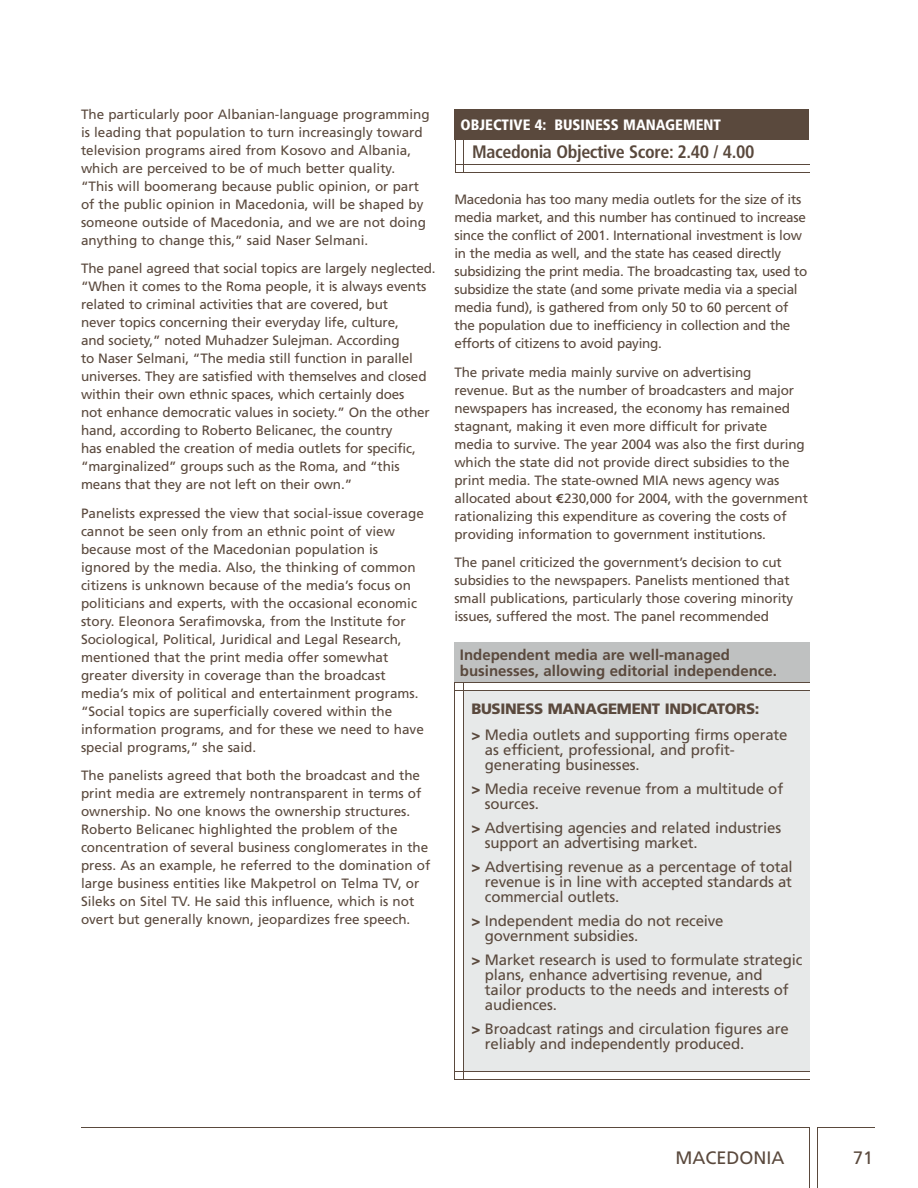
<style>
.page{position:relative;width:918px;height:1188px;background:#fff}
.page>*{position:absolute;margin:0;border:0;box-sizing:border-box;transform-origin:0 0}
.t1{font:700 condensed 18px "Frutiger";letter-spacing:-.02em;color:#5a493d}
.t2{font:18px "Frutiger";color:#5a493d}
.t3{font:15px/15px "Frutiger";letter-spacing:-.01em;color:#5a493d}
.t4{font:700 15px/16.5px "Frutiger";color:#5a493d}
.t5{font:900 condensed 15px "Frutiger";color:#fff}
.t6{font:13.5px/18px "Frutiger";letter-spacing:-.01em;color:#5a493d}
.s1{font-family:"Euro Sans ITC";font-weight:700}
.s2{font-weight:900}
</style>
<div class="page">
<hr style="left:456px;top:164px;width:354px;height:1px;background:#5a493d">
<hr style="left:456px;top:172px;width:354px;height:1px;background:#5a493d">
<hr style="left:463px;top:137px;width:1px;height:36px;background:#5a493d">
<hr style="left:455px;top:137px;width:1px;height:36px;background:#5a493d">
<div style="left:455px;top:109px;width:354px;height:30px;background:#5a493d"></div>
<hr style="left:817px;top:1127px;width:1px;height:61px;background:#5a493d">
<hr style="left:817px;top:1127px;width:58px;height:1px;background:#5a493d">
<hr style="left:81px;top:1127px;width:728px;height:1px;background:#5a493d">
<hr style="left:809px;top:1127px;width:1px;height:61px;background:#5a493d">
<div style="left:463px;top:691px;width:347px;height:381px;background:#e7e9e9"></div>
<div style="left:454px;top:642px;width:356px;height:40px;background:#bfc1c1"></div>
<hr style="left:455px;top:682px;width:355px;height:1px;background:#5a493d">
<hr style="left:455px;top:690px;width:355px;height:1px;background:#5a493d">
<hr style="left:455px;top:1071px;width:355px;height:1px;background:#5a493d">
<hr style="left:455px;top:1079px;width:355px;height:1px;background:#5a493d">
<hr style="left:463px;top:683px;width:1px;height:397px;background:#5a493d">
<hr style="left:455px;top:683px;width:1px;height:397px;background:#5a493d">
<p class="t6" style="left:81px;top:105px;width:350px">The particularly poor Albanian-language programming is leading that population to turn increasingly toward television programs aired from Kosovo and Albania, which are perceived to be of much better quality. “This will boomerang because public opinion, or part of the public opinion in Macedonia, will be shaped by someone outside of Macedonia, and we are not doing anything to change this,” said Naser Selmani.</p>
<p class="t6" style="left:81px;top:259px;width:356px">The panel agreed that social topics are largely neglected. “When it comes to the Roma people, it is always events related to criminal activities that are covered, but<br>never topics concerning their everyday life, culture,<br>and society,” noted Muhadzer Sulejman. According<br>to Naser Selmani, “The media still function in parallel universes. They are satisfied with themselves and closed within their own ethnic spaces, which certainly does<br>not enhance democratic values in society.” On the other hand, according to Roberto Belicanec, the country<br>has enabled the creation of media outlets for specific, “marginalized” groups such as the Roma, and “this means that they are not left on their own.”</p>
<p class="t6" style="left:81px;top:504px;width:344px">Panelists expressed the view that social-issue coverage cannot be seen only from an ethnic point of view because most of the Macedonian population is ignored by the media. Also, the thinking of common citizens is unknown because of the media’s focus on politicians and experts, with the occasional economic story. Eleonora Serafimovska, from the Institute for Sociological, Political, Juridical and Legal Research, mentioned that the print media offer somewhat greater diversity in coverage than the broadcast media’s mix of political and entertainment programs. “Social topics are superficially covered within the information programs, and for these we need to have special programs,” she said.</p>
<p class="t6" style="left:81px;top:766px;width:351px">The panelists agreed that both the broadcast and the print media are extremely nontransparent in terms of ownership. No one knows the ownership structures.<br>Roberto Belicanec highlighted the problem of the concentration of several business conglomerates in the press. As an example, he referred to the domination of large business entities like Makpetrol on Telma TV, or Sileks on Sitel TV. He said this influence, which is not overt but generally known, jeopardizes free speech.</p>
<p class="t5" style="left:461px;top:116px;width:262px">OBJECTIVE 4: BUSINESS MANAGEMENT</p>
<h1 class="t1" style="left:472px;top:141px;width:284px">Macedonia Objective Score: 2.40 / 4.00</h1>
<p class="t6" style="left:454px;top:190px;width:354px">Macedonia has too many media outlets for the size of its media market, and this number has continued to increase since the conflict of 2001. International investment is low in the media as well, and the state has ceased directly subsidizing the print media. The broadcasting tax, used to subsidize the state (and some private media via a special media fund), is gathered from only 50 to 60 percent of the population due to inefficiency in collection and the efforts of citizens to avoid paying.</p>
<p class="t6" style="left:454px;top:363px;width:355px">The private media mainly survive on advertising revenue. But as the number of broadcasters and major newspapers has increased, the economy has remained stagnant, making it even more difficult for private media to survive. The year 2004 was also the first during which the state did not provide direct subsidies to the print media. The state-owned MIA news agency was allocated about <span class="s1">E</span>230,000 for 2004, with the government rationalizing this expenditure as covering the costs of providing information to government institutions.</p>
<p class="t6" style="left:455px;top:553px;width:340px">The panel criticized the government’s decision to cut subsidies to the newspapers. Panelists mentioned that small publications, particularly those covering minority issues, suffered the most. The panel recommended</p>
<p class="t4" style="left:460px;top:646px;width:319px">Independent media are well-managed businesses, allowing editorial independence.</p>
<p class="t3" style="left:471px;top:696px;width:318px;line-height:25.8px"><span class="s2">BUSINESS MANAGEMENT INDICATORS:<br>&gt;</span> Media outlets and supporting firms operate</p>
<p class="t3" style="left:485px;top:742px;width:251px">as efficient, professional, and profit&shy;generating businesses.</p>
<p class="t3" style="left:485px;top:781px;width:300px;text-indent:-13px"><span class="s2">&gt;</span> Media receive revenue from a multitude of sources.</p>
<p class="t3" style="left:485px;top:820px;width:298px;text-indent:-13px"><span class="s2">&gt;</span> Advertising agencies and related industries support an advertising market.</p>
<p class="t3" style="left:485px;top:859px;width:309px;text-align:justify;text-indent:-13px"><span class="s2">&gt;</span> Advertising revenue as a percentage of total revenue is in line with accepted standards at commercial outlets.</p>
<p class="t3" style="left:485px;top:913px;width:240px;text-indent:-13px"><span class="s2">&gt;</span> Independent media do not receive government subsidies.</p>
<p class="t3" style="left:485px;top:952px;width:319px;text-indent:-13px"><span class="s2">&gt;</span> Market research is used to formulate strategic plans, enhance advertising revenue, and tailor products to the needs and interests of audiences.</p>
<p class="t3" style="left:485px;top:1021px;width:305px;text-indent:-13px"><span class="s2">&gt;</span> Broadcast ratings and circulation figures are reliably and independently produced.</p>
<h1 class="t2" style="left:676px;top:1147px;width:110px">MACEDONIA</h1>
<h1 class="t2" style="left:853px;top:1147px;width:22px">71</h1>
</div>
